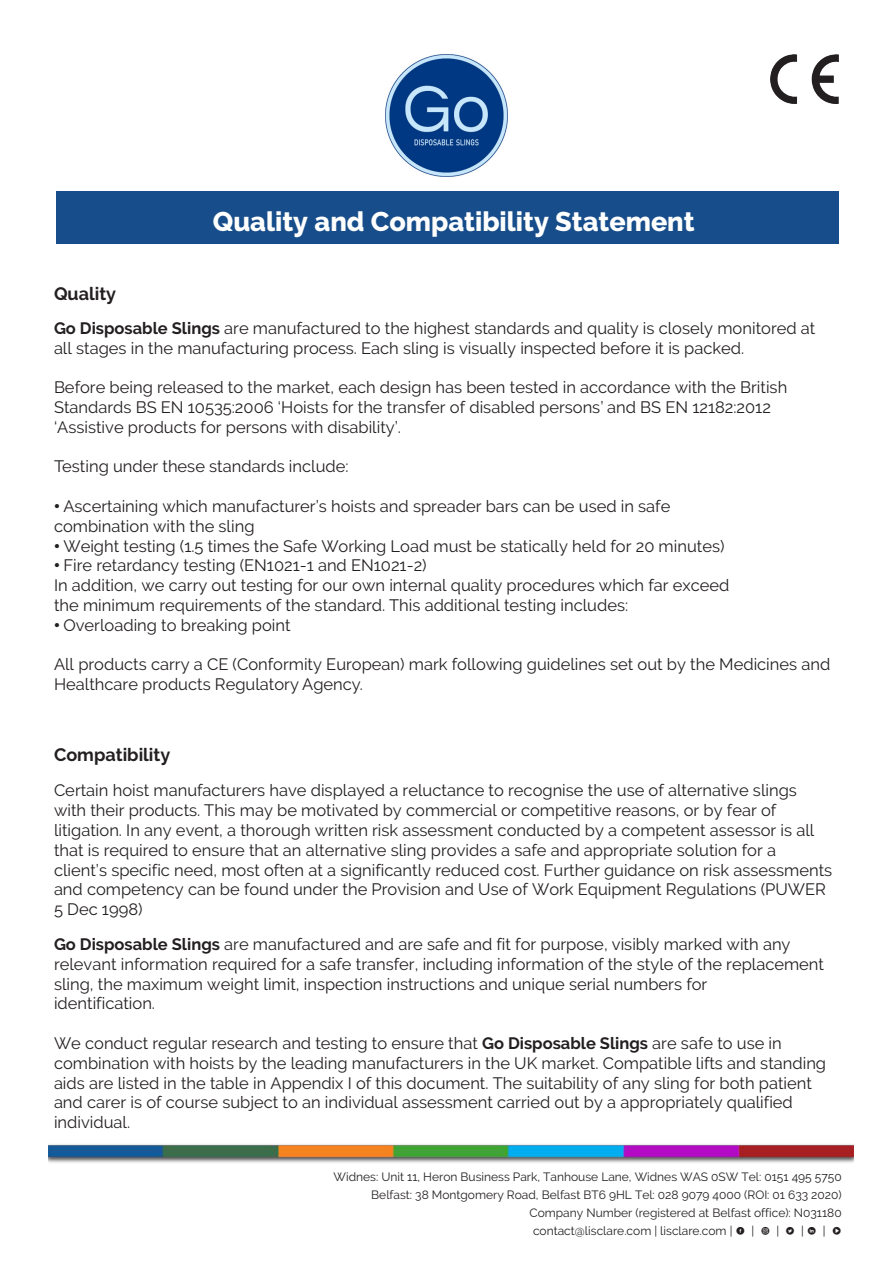
<style>
.page{position:relative;width:893px;height:1263px;background:#fff}
.page>*{position:absolute;margin:0;border:0;box-sizing:border-box;transform-origin:0 0}
.t1{font:800 27px "Raleway";color:#fff}
.Heading{font:700 18px "Raleway";color:#231f20}
.Body_Text{font:700 18px "Raleway";color:#231f20}
.Heading-2{font:16.5px/19.8px "Raleway";color:#231f20}
.Body_Text-2{font:16.5px/19.8px "Raleway";color:#231f20}
.t2{font:12px/18px "Raleway";color:#231f20;text-align:right}
.s1{font-weight:700}
.s2{font-family:"Arial"}
.s3{font-family:"socialtype"}
</style>
<div class="page">
<img style="left:770px;top:54px;width:69px;height:49px">
<div style="left:56px;top:191px;width:783px;height:53px;background:#174d8a"></div>
<img style="left:385px;top:54px;width:123px;height:122px">
<img style="left:49px;top:1144px;width:805px;height:19px">
<p class="t1" style="left:213px;top:206px;width:483px">Quality and Compatibility Statement</p>
<p class="Body_Text" style="left:54px;top:283px;width:64px">Quality</p>
<p class="Body_Text-2" style="left:54px;top:318px;width:763px"><span class="s1">Go Disposable Slings</span> are manufactured to the highest standards and quality is closely monitored at all stages in the manufacturing process. Each sling is visually inspected before it is packed.</p>
<p class="Body_Text-2" style="left:54px;top:377px;width:735px">Before being released to the market, each design has been tested in accordance with the British<br>Standards BS EN 10535:2006 ‘Hoists for the transfer of disabled persons’ and BS EN 12182:2012 ‘Assistive products for persons with disability’.</p>
<p class="Body_Text-2" style="left:54px;top:457px;width:296px">Testing under these standards include:</p>
<p class="Body_Text-2" style="left:54px;top:496px;width:618px"><span class="s2">•</span> Ascertaining which manufacturer’s hoists and spreader bars can be used in safe combination with the sling</p>
<p class="Body_Text-2" style="left:54px;top:536px;width:672px"><span class="s2">•</span> Weight testing (1.5 times the Safe Working Load must be statically held for 20 minutes)</p>
<p class="Body_Text-2" style="left:54px;top:556px;width:677px"><span class="s2">•</span> Fire retardancy testing (EN1021-1 and EN1021-2)<br>In addition, we carry out testing for our own internal quality procedures which far exceed the minimum requirements of the standard. This additional testing includes:</p>
<p class="Body_Text-2" style="left:54px;top:615px;width:238px"><span class="s2">•</span> Overloading to breaking point</p>
<p class="Heading-2" style="left:54px;top:655px;width:778px">All products carry a CE (Conformity European) mark following guidelines set out by the Medicines and<br>Healthcare products Regulatory Agency.</p>
<p class="Heading" style="left:54px;top:744px;width:118px">Compatibility</p>
<p class="Heading-2" style="left:54px;top:781px;width:780px">Certain hoist manufacturers have displayed a reluctance to recognise the use of alternative slings with their products. This may be motivated by commercial or competitive reasons, or by fear of litigation. In any event, a thorough written risk assessment conducted by a competent assessor is all that is required to ensure that an alternative sling provides a safe and appropriate solution for a client’s specific need, most often at a significantly reduced cost. Further guidance on risk assessments and competency can be found under the Provision and Use of Work Equipment Regulations (PUWER 5 Dec 1998)</p>
<p class="Heading-2" style="left:54px;top:934px;width:772px"><span class="s1">Go Disposable Slings</span> are manufactured and are safe and fit for purpose, visibly marked with any relevant information required for a safe transfer, including information of the style of the replacement sling, the maximum weight limit, inspection instructions and unique serial numbers for<br>identification.</p>
<p class="Heading-2" style="left:54px;top:1033px;width:774px">We conduct regular research and testing to ensure that <span class="s1">Go Disposable Slings</span> are safe to use in combination with hoists by the leading manufacturers in the UK market. Compatible lifts and standing aids are listed in the table in Appendix I of this document. The suitability of any sling for both patient and carer is of course subject to an individual assessment carried out by a appropriately qualified individual.</p>
<p class="t2" style="left:334px;top:1167px;width:510px">Widnes: Unit 11, Heron Business Park, Tanhouse Lane, Widnes WAS 0SW Tel: 0151 495 5750<br>Belfast: 38 Montgomery Road, Belfast BT6 9HL Tel: 028 9079 4000 (ROI: 01 633 2020)<br>Company Number (registered at Belfast office): N031180<br>contact@lisclare.com | lisclare.com | <span class="s3">B</span> | <span class="s3">V</span> | <span class="s3">A</span> | <span class="s3">D</span> | <span class="s3">F</span></p>
</div>
